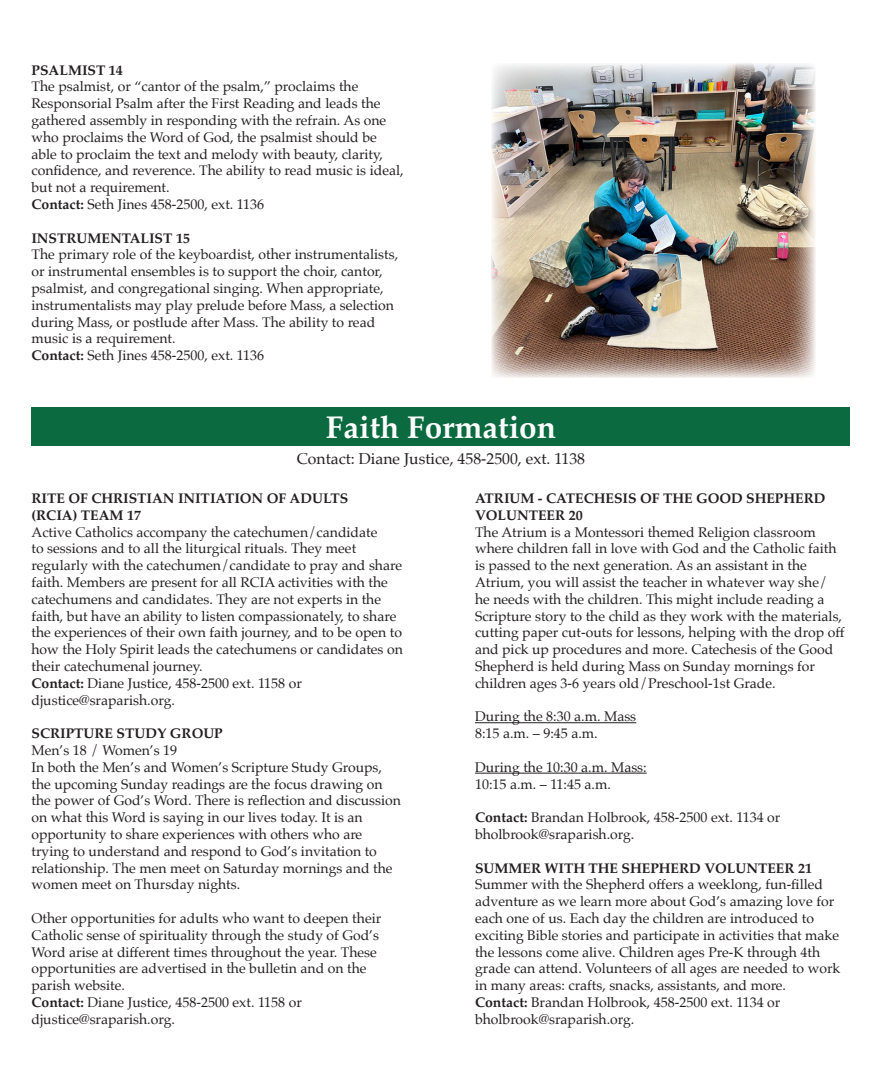
<style>
.page{position:relative;width:882px;height:1071px;background:#fff}
.page>*{position:absolute;margin:0;border:0;box-sizing:border-box;transform-origin:0 0}
.t1{font:700 31.5px "Palatino";color:#fff}
.t2{font:15.75px "Palatino";color:#231f20}
.t3{font:14px/16.8px "Palatino";color:#231f20}
.t4{font:700 14px/16.8px "Palatino";color:#231f20}
.s1{font-weight:700}
</style>
<div class="page">
<div style="left:32px;top:407px;width:818px;height:39px;background:#0c6a40"></div>
<hr style="left:475px;top:722px;width:161px;height:1px;background:#231f20">
<hr style="left:475px;top:773px;width:172px;height:1px;background:#231f20">
<img style="left:491px;top:63px;width:324px;height:315px">
<p class="t4" style="left:32px;top:61px;width:93px">PSALMIST 14</p>
<p class="t3" style="left:32px;top:78px;width:374px">The psalmist, or “cantor of the psalm,” proclaims the Responsorial Psalm after the First Reading and leads the gathered assembly in responding with the refrain. As one who proclaims the Word of God, the psalmist should be able to proclaim the text and melody with beauty, clarity, confidence, and reverence. The ability to read music is ideal, but not a requirement.</p>
<p class="t3" style="left:32px;top:196px;width:234px"><span class="s1">Contact:</span> Seth Jines 458-2500, ext. 1136</p>
<p class="t4" style="left:32px;top:229px;width:160px">INSTRUMENTALIST 15</p>
<p class="t3" style="left:32px;top:246px;width:368px">The primary role of the keyboardist, other instrumentalists, or instrumental ensembles is to support the choir, cantor, psalmist, and congregational singing. When appropriate, instrumentalists may play prelude before Mass, a selection during Mass, or postlude after Mass. The ability to read music is a requirement.</p>
<p class="t3" style="left:32px;top:347px;width:234px"><span class="s1">Contact:</span> Seth Jines 458-2500, ext. 1136</p>
<p class="t1" style="left:326px;top:400px;width:232px">Faith Formation</p>
<p class="t2" style="left:297px;top:446px;width:290px">Contact: Diane Justice, 458-2500, ext. 1138</p>
<p class="t4" style="left:32px;top:489px;width:318px">RITE OF CHRISTIAN INITIATION OF ADULTS</p>
<p class="t4" style="left:32px;top:506px;width:111px">(RCIA) TEAM 17</p>
<p class="t3" style="left:32px;top:523px;width:373px">Active Catholics accompany the catechumen/candidate<br>to sessions and to all the liturgical rituals. They meet regularly with the catechumen/candidate to pray and share faith. Members are present for all RCIA activities with the catechumens and candidates. They are not experts in the faith, but have an ability to listen compassionately, to share the experiences of their own faith journey, and to be open to how the Holy Spirit leads the catechumens or candidates on their catechumenal journey.</p>
<p class="t3" style="left:32px;top:674px;width:272px"><span class="s1">Contact:</span> Diane Justice, 458-2500 ext. 1158 or</p>
<p class="t3" style="left:32px;top:691px;width:145px">djustice@sraparish.org.</p>
<p class="t4" style="left:32px;top:725px;width:193px">SCRIPTURE STUDY GROUP</p>
<p class="t3" style="left:32px;top:742px;width:147px">Men’s 18 / Women’s 19</p>
<p class="t3" style="left:32px;top:758px;width:371px">In both the Men’s and Women’s Scripture Study Groups, the upcoming Sunday readings are the focus drawing on the power of God’s Word. There is reflection and discussion on what this Word is saying in our lives today. It is an opportunity to share experiences with others who are trying to understand and respond to God’s invitation to relationship. The men meet on Saturday mornings and the women meet on Thursday nights.</p>
<p class="t3" style="left:32px;top:910px;width:351px">Other opportunities for adults who want to deepen their Catholic sense of spirituality through the study of God’s Word arise at different times throughout the year. These opportunities are advertised in the bulletin and on the parish website.</p>
<p class="t3" style="left:32px;top:994px;width:272px"><span class="s1">Contact:</span> Diane Justice, 458-2500 ext. 1158 or</p>
<p class="t3" style="left:32px;top:1010px;width:145px">djustice@sraparish.org.</p>
<p class="t4" style="left:475px;top:489px;width:352px">ATRIUM - CATECHESIS OF THE GOOD SHEPHERD<br>VOLUNTEER 20</p>
<p class="t3" style="left:475px;top:523px;width:371px">The Atrium is a Montessori themed Religion classroom where children fall in love with God and the Catholic faith is passed to the next generation. As an assistant in the Atrium, you will assist the teacher in whatever way she/ he needs with the children. This might include reading a Scripture story to the child as they work with the materials, cutting paper cut-outs for lessons, helping with the drop off and pick up procedures and more. Catechesis of the Good Shepherd is held during Mass on Sunday mornings for children ages 3-6 years old/Preschool-1st Grade.</p>
<p class="t3" style="left:475px;top:708px;width:163px">During the 8:30 a.m. Mass</p>
<p class="t3" style="left:475px;top:725px;width:124px">8:15 a.m. – 9:45 a.m.</p>
<p class="t3" style="left:475px;top:758px;width:173px">During the 10:30 a.m. Mass:</p>
<p class="t3" style="left:475px;top:775px;width:137px">10:15 a.m. – 11:45 a.m.</p>
<p class="t3" style="left:475px;top:809px;width:307px"><span class="s1">Contact:</span> Brandan Holbrook, 458-2500 ext. 1134 or bholbrook@sraparish.org.</p>
<p class="t4" style="left:475px;top:859px;width:339px">SUMMER WITH THE SHEPHERD VOLUNTEER 21</p>
<p class="t3" style="left:475px;top:876px;width:367px">Summer with the Shepherd offers a weeklong, fun-filled adventure as we learn more about God’s amazing love for each one of us. Each day the children are introduced to exciting Bible stories and participate in activities that make the lessons come alive. Children ages Pre-K through 4th grade can attend. Volunteers of all ages are needed to work in many areas: crafts, snacks, assistants, and more.</p>
<p class="t3" style="left:475px;top:994px;width:307px"><span class="s1">Contact:</span> Brandan Holbrook, 458-2500 ext. 1134 or bholbrook@sraparish.org.</p>
</div>
